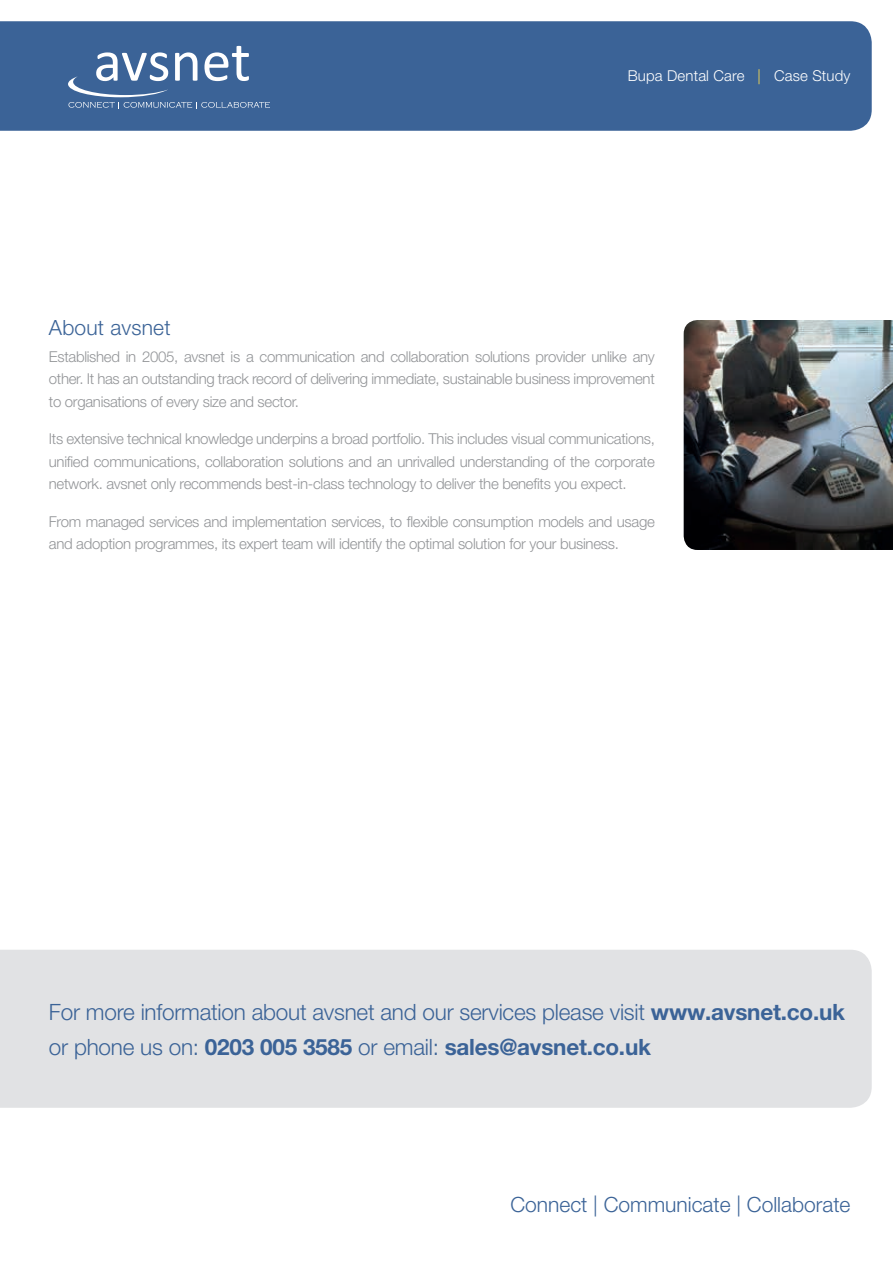
<style>
.page{position:relative;width:893px;height:1263px;background:#fff}
.page>*{position:absolute;margin:0;border:0;box-sizing:border-box;transform-origin:0 0}
.t1{font:300 22.5px/34.5px "Helvetica Neue LT Pro";letter-spacing:-.01em;color:#3b6397}
.t2{font:300 21px "Helvetica Neue LT Pro";color:#3b6397}
.t3{font:300 15px/22.5px "Helvetica Neue LT Pro";letter-spacing:-.02em;color:#939598;text-align:justify}
.t4{font:300 15px "Helvetica Neue LT Pro";letter-spacing:.01em;color:#fff}
.s1{color:#ffde4e}
.s2{font-weight:700}
</style>
<div class="page">
<div style="left:0;top:21px;width:872px;height:110px;background:#3b6397"></div>
<svg style="left:68px;top:46px;width:202px;height:63px;background:#5d7ea9"></svg>
<img style="left:684px;top:320px;width:209px;height:230px">
<div style="left:0;top:950px;width:872px;height:158px;background:#e1e2e4"></div>
<p class="t4" style="left:628px;top:67px;width:224px">Bupa Dental Care <span class="s1">|</span> Case Study</p>
<h2 class="t2" style="left:49px;top:315px;width:123px">About avsnet</h2>
<p class="t3" style="left:49px;top:345px;width:607px">Established in 2005, avsnet is a communication and collaboration solutions provider unlike any other. It has an outstanding track record of delivering immediate, sustainable business improvement to organisations of every size and sector.</p>
<p class="t3" style="left:49px;top:427px;width:607px">Its extensive technical knowledge underpins a broad portfolio. This includes visual communications, unified communications, collaboration solutions and an unrivalled understanding of the corporate network. avsnet only recommends best-in-class technology to deliver the benefits you expect.</p>
<p class="t3" style="left:49px;top:510px;width:607px">From managed services and implementation services, to flexible consumption models and usage and adoption programmes, its expert team will identify the optimal solution for your business.</p>
<h1 class="t1" style="left:49px;top:995px;width:798px">For more information about avsnet and our services please visit <span class="s2">www.avsnet.co.uk </span>or phone us on: <span class="s2">0203 005 3585</span> or email: <span class="s2">sales@avsnet.co.uk</span></h1>
<h2 class="t2" style="left:510px;top:1192px;width:341px">Connect | Communicate | Collaborate</h2>
</div>
